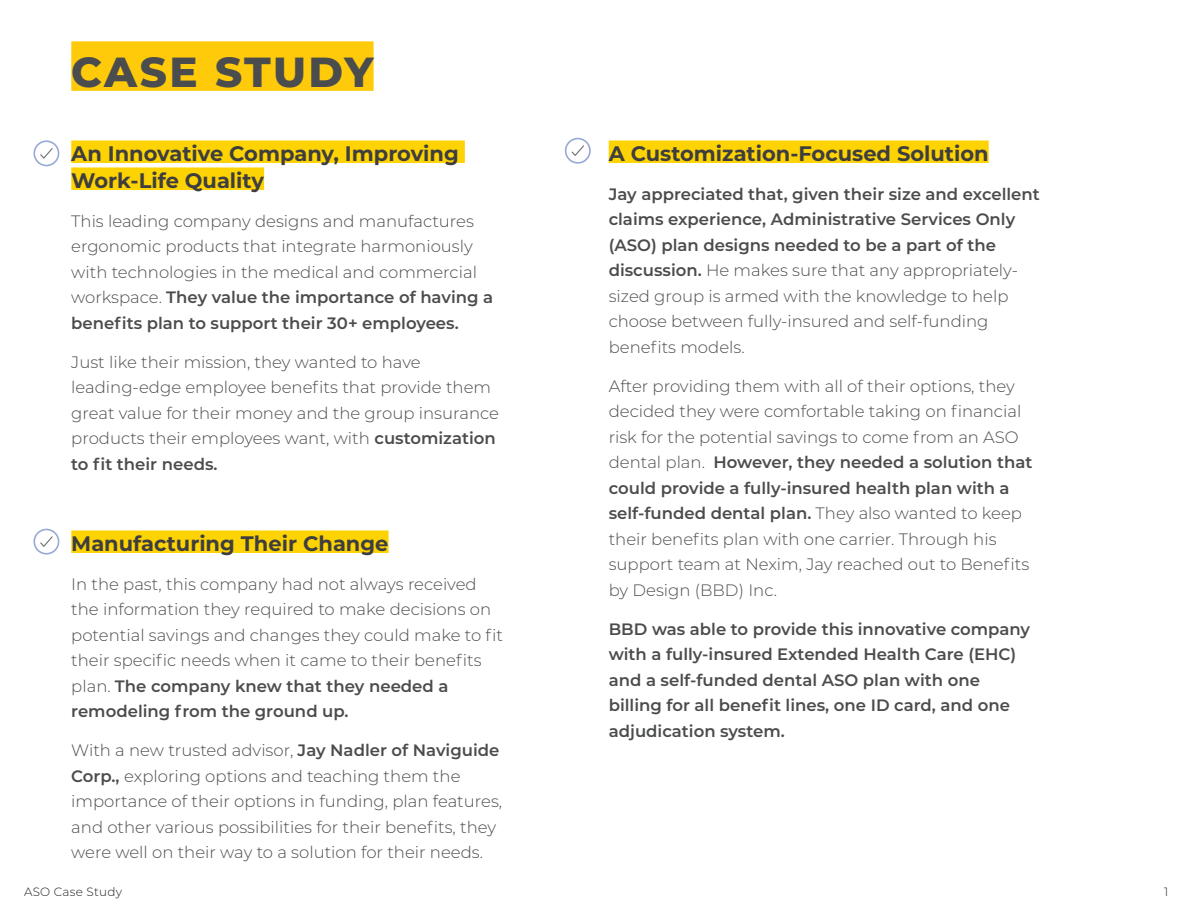
<style>
.page{position:relative;width:1188px;height:918px;background:#fff}
.page>*{position:absolute;margin:0;border:0;box-sizing:border-box;transform-origin:0 0}
.H1_-_Benepac{font:800 42px "Montserrat";letter-spacing:.05em;color:#4b4c4d}
.t1{font:700 21px/27px "Montserrat";color:#3e3e3f}
.t2{font:300 16.5px/25.5px "Montserrat";color:#4b4c4d}
.t3{font:600 16.5px/25.5px "Montserrat";color:#4b4c4d}
.t4{font:300 12px "Montserrat";letter-spacing:.02em;color:#231f20}
.s1{font-weight:600}
.s2{font-weight:300}
</style>
<div class="page">
<div style="left:71px;top:140px;width:394px;height:23px;background:#fed304"></div>
<div style="left:71px;top:167px;width:193px;height:23px;background:#fed304"></div>
<div style="left:71px;top:530px;width:318px;height:23px;background:#fed304"></div>
<div style="left:609px;top:140px;width:380px;height:23px;background:#fed304"></div>
<div style="left:33px;top:140px;width:26px;height:26px;border:2px solid #97aad6;border-radius:50%"></div>
<svg style="left:40px;top:148px;width:13px;height:11px"></svg>
<div style="left:33px;top:529px;width:26px;height:26px;border:2px solid #97aad6;border-radius:50%"></div>
<svg style="left:40px;top:536px;width:13px;height:11px"></svg>
<div style="left:565px;top:138px;width:26px;height:26px;border:2px solid #97aad6;border-radius:50%"></div>
<svg style="left:572px;top:145px;width:12px;height:11px"></svg>
<div style="left:71px;top:41px;width:303px;height:50px;background:#feca0a"></div>
<p class="H1_-_Benepac" style="left:71px;top:41px;width:304px">CASE STUDY</p>
<p class="t1" style="left:71px;top:139px;width:389px">An Innovative Company, Improving<br>Work-Life Quality</p>
<p class="t2" style="left:71px;top:208px;width:423px">This leading company designs and manufactures ergonomic products that integrate harmoniously with technologies in the medical and commercial workspace. <span class="s1">They value the importance of having a benefits plan to support their 30+ employees.</span></p>
<p class="t2" style="left:71px;top:349px;width:429px">Just like their mission, they wanted to have leading-edge employee benefits that provide them great value for their money and the group insurance products their employees want, with <span class="s1">customization to fit their needs.</span></p>
<p class="t1" style="left:71px;top:529px;width:319px">Manufacturing Their Change</p>
<p class="t2" style="left:71px;top:571px;width:433px">In the past, this company had not always received the information they required to make decisions on potential savings and changes they could make to fit their specific needs when it came to their benefits plan. <span class="s1">The company knew that they needed a remodeling from the ground up.</span></p>
<p class="t2" style="left:71px;top:737px;width:432px">With a new trusted advisor, <span class="s1">Jay Nadler of Naviguide Corp.,</span> exploring options and teaching them the importance of their options in funding, plan features, and other various possibilities for their benefits, they were well on their way to a solution for their needs.</p>
<p class="t1" style="left:609px;top:139px;width:381px">A Customization-Focused Solution</p>
<p class="t3" style="left:609px;top:180px;width:433px">Jay appreciated that, given their size and excellent claims experience, Administrative Services Only (ASO) plan designs needed to be a part of the discussion. <span class="s2">He makes sure that any appropriately&shy;sized group is armed with the knowledge to help choose between fully-insured and self-funding benefits models.</span></p>
<p class="t2" style="left:609px;top:373px;width:425px">After providing them with all of their options, they decided they were comfortable taking on financial risk for the potential savings to come from an ASO dental plan. <span class="s1">However, they needed a solution that could provide a fully-insured health plan with a self-funded dental plan.</span> They also wanted to keep their benefits plan with one carrier. Through his support team at Nexim, Jay reached out to Benefits by Design (BBD) Inc.</p>
<p class="t3" style="left:609px;top:615px;width:423px">BBD was able to provide this innovative company with a fully-insured Extended Health Care (EHC) and a self-funded dental ASO plan with one billing for all benefit lines, one ID card, and one adjudication system.</p>
<p class="t4" style="left:24px;top:883px;width:100px">ASO Case Study</p>
<p class="t4" style="left:1164px;top:883px;width:6px">1</p>
</div>
